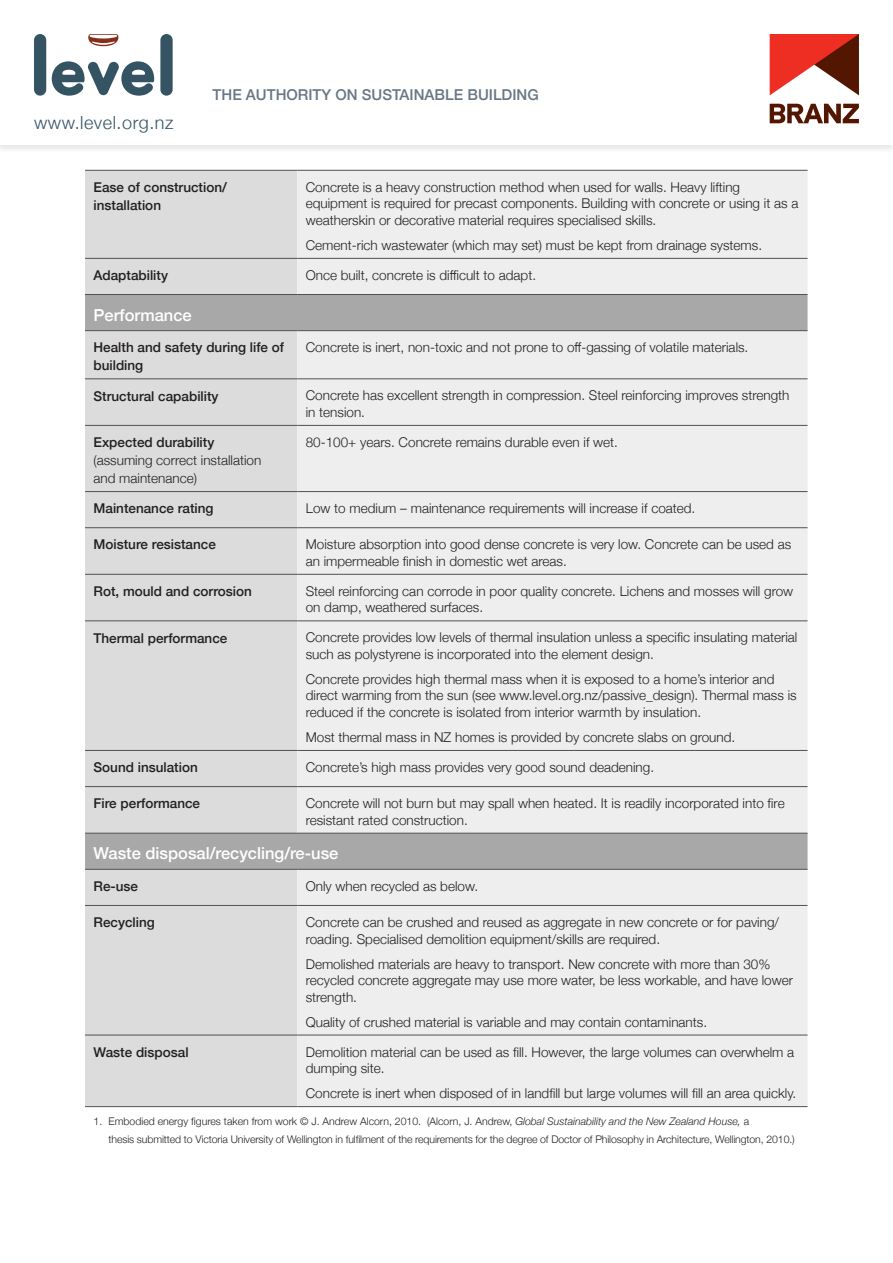
<style>
.page{position:relative;width:893px;height:1263px;background:#fff}
.page>*{position:absolute;margin:0;border:0;box-sizing:border-box;transform-origin:0 0}
.t1{font:300 18px "Helvetica Neue";letter-spacing:.03em;color:#345463}
.t2{font:500 16.5px "Helvetica Neue";color:#fff}
.t3{font:500 15px "Helvetica Neue";color:#697684}
.t4{font:300 13.5px/16.5px "Helvetica Neue";color:#231f20}
.t5{font:500 13.5px/18px "Helvetica Neue";color:#231f20}
.t6{font:300 10.5px/18px "Helvetica Neue";letter-spacing:-.01em;color:#231f20}
.s1{font-style:italic}
</style>
<div class="page">
<div style="left:0;top:0;width:893px;height:153px;background:#f0f0f0"></div>
<div style="left:0;top:0;width:893px;height:145px;background:#fff"></div>
<svg style="left:770px;top:104px;width:89px;height:19px"></svg>
<svg style="left:770px;top:34px;width:89px;height:61px"></svg>
<svg style="left:160px;top:34px;width:13px;height:62px"></svg>
<svg style="left:52px;top:61px;width:102px;height:35px"></svg>
<svg style="left:88px;top:34px;width:31px;height:12px"></svg>
<svg style="left:34px;top:34px;width:12px;height:62px"></svg>
<div style="left:85px;top:171px;width:212px;height:935px;background:#dcdcdc"></div>
<div style="left:297px;top:171px;width:510px;height:935px;background:#eee"></div>
<svg style="left:85px;top:295px;width:722px;height:574px;background:#dfdfdf"></svg>
<hr style="left:85px;top:170px;width:212px;height:1px;background:#515151">
<hr style="left:297px;top:170px;width:510px;height:1px;background:#515151">
<hr style="left:85px;top:330px;width:212px;height:1px;background:#515151">
<hr style="left:297px;top:330px;width:510px;height:1px;background:#515151">
<hr style="left:85px;top:379px;width:212px;height:1px;background:#515151">
<hr style="left:297px;top:379px;width:510px;height:1px;background:#515151">
<hr style="left:85px;top:425px;width:212px;height:1px;background:#515151">
<hr style="left:297px;top:425px;width:510px;height:1px;background:#515151">
<hr style="left:85px;top:491px;width:212px;height:1px;background:#515151">
<hr style="left:297px;top:491px;width:510px;height:1px;background:#515151">
<hr style="left:85px;top:527px;width:212px;height:1px;background:#515151">
<hr style="left:297px;top:527px;width:510px;height:1px;background:#515151">
<hr style="left:85px;top:574px;width:212px;height:1px;background:#515151">
<hr style="left:297px;top:574px;width:510px;height:1px;background:#515151">
<hr style="left:85px;top:621px;width:212px;height:1px;background:#515151">
<hr style="left:297px;top:621px;width:510px;height:1px;background:#515151">
<hr style="left:85px;top:750px;width:212px;height:1px;background:#515151">
<hr style="left:297px;top:750px;width:510px;height:1px;background:#515151">
<hr style="left:85px;top:786px;width:212px;height:1px;background:#515151">
<hr style="left:297px;top:786px;width:510px;height:1px;background:#515151">
<hr style="left:85px;top:833px;width:212px;height:1px;background:#515151">
<hr style="left:297px;top:833px;width:510px;height:1px;background:#515151">
<hr style="left:85px;top:869px;width:212px;height:1px;background:#515151">
<hr style="left:297px;top:869px;width:510px;height:1px;background:#515151">
<hr style="left:85px;top:905px;width:212px;height:1px;background:#515151">
<hr style="left:297px;top:905px;width:510px;height:1px;background:#515151">
<hr style="left:85px;top:1035px;width:212px;height:1px;background:#515151">
<hr style="left:297px;top:1035px;width:510px;height:1px;background:#515151">
<hr style="left:85px;top:1106px;width:212px;height:1px;background:#515151">
<hr style="left:297px;top:1106px;width:510px;height:1px;background:#515151">
<hr style="left:85px;top:258px;width:212px;height:1px;background:#515151">
<hr style="left:297px;top:258px;width:510px;height:1px;background:#515151">
<hr style="left:85px;top:294px;width:212px;height:1px;background:#515151">
<hr style="left:297px;top:294px;width:510px;height:1px;background:#515151">
<h1 class="t1" style="left:34px;top:108px;width:141px">www.level.org.nz</h1>
<p class="t3" style="left:213px;top:82px;width:328px">THE AUTHORITY ON SUSTAINABLE BUILDING</p>
<p class="t5" style="left:94px;top:177px;width:135px">Ease of construction/ installation</p>
<p class="t4" style="left:306px;top:178px;width:494px">Concrete is a heavy construction method when used for walls. Heavy lifting equipment is required for precast components. Building with concrete or using it as a weatherskin or decorative material requires specialised skills.</p>
<p class="t4" style="left:306px;top:236px;width:458px">Cement-rich wastewater (which may set) must be kept from drainage systems.</p>
<p class="t5" style="left:94px;top:265px;width:76px">Adaptability</p>
<p class="t4" style="left:306px;top:266px;width:232px">Once built, concrete is difficult to adapt.</p>
<p class="t2" style="left:94px;top:301px;width:100px">Performance</p>
<p class="t5" style="left:94px;top:337px;width:192px">Health and safety during life of building</p>
<p class="t4" style="left:306px;top:338px;width:444px">Concrete is inert, non-toxic and not prone to off-gassing of volatile materials.</p>
<p class="t5" style="left:94px;top:386px;width:127px">Structural capability</p>
<p class="t4" style="left:306px;top:386px;width:485px">Concrete has excellent strength in compression. Steel reinforcing improves strength in tension.</p>
<p class="t5" style="left:94px;top:432px;width:122px">Expected durability</p>
<p class="t4" style="left:94px;top:450px;width:169px;line-height:18px">(assuming correct installation and maintenance)</p>
<p class="t4" style="left:306px;top:433px;width:314px">80-100+ years. Concrete remains durable even if wet.</p>
<p class="t5" style="left:94px;top:498px;width:122px">Maintenance rating</p>
<p class="t4" style="left:306px;top:499px;width:391px">Low to medium – maintenance requirements will increase if coated.</p>
<p class="t5" style="left:94px;top:534px;width:124px">Moisture resistance</p>
<p class="t4" style="left:306px;top:535px;width:487px">Moisture absorption into good dense concrete is very low. Concrete can be used as an impermeable finish in domestic wet areas.</p>
<p class="t5" style="left:94px;top:581px;width:160px">Rot, mould and corrosion</p>
<p class="t4" style="left:306px;top:582px;width:489px">Steel reinforcing can corrode in poor quality concrete. Lichens and mosses will grow on damp, weathered surfaces.</p>
<p class="t5" style="left:94px;top:628px;width:135px">Thermal performance</p>
<p class="t4" style="left:306px;top:628px;width:493px">Concrete provides low levels of thermal insulation unless a specific insulating material such as polystyrene is incorporated into the element design.</p>
<p class="t4" style="left:306px;top:670px;width:492px">Concrete provides high thermal mass when it is exposed to a home’s interior and direct warming from the sun (see www.level.org.nz/passive_design). Thermal mass is reduced if the concrete is isolated from interior warmth by insulation.</p>
<p class="t4" style="left:306px;top:728px;width:431px">Most thermal mass in NZ homes is provided by concrete slabs on ground.</p>
<p class="t5" style="left:94px;top:757px;width:106px">Sound insulation</p>
<p class="t4" style="left:306px;top:758px;width:350px">Concrete’s high mass provides very good sound deadening.</p>
<p class="t5" style="left:94px;top:793px;width:108px">Fire performance</p>
<p class="t4" style="left:306px;top:794px;width:480px">Concrete will not burn but may spall when heated. It is readily incorporated into fire resistant rated construction.</p>
<p class="t2" style="left:94px;top:840px;width:246px">Waste disposal/recycling/re-use</p>
<p class="t5" style="left:94px;top:876px;width:46px">Re-use</p>
<p class="t4" style="left:306px;top:877px;width:174px">Only when recycled as below.</p>
<p class="t5" style="left:94px;top:912px;width:63px">Recycling</p>
<p class="t4" style="left:306px;top:913px;width:475px">Concrete can be crushed and reused as aggregate in new concrete or for paving/ roading. Specialised demolition equipment/skills are required.</p>
<p class="t4" style="left:306px;top:954px;width:489px">Demolished materials are heavy to transport. New concrete with more than 30% recycled concrete aggregate may use more water, be less workable, and have lower strength.</p>
<p class="t4" style="left:306px;top:1012px;width:403px">Quality of crushed material is variable and may contain contaminants.</p>
<p class="t5" style="left:94px;top:1042px;width:97px">Waste disposal</p>
<p class="t4" style="left:306px;top:1042px;width:490px">Demolition material can be used as fill. However, the large volumes can overwhelm a dumping site.</p>
<p class="t4" style="left:306px;top:1084px;width:492px">Concrete is inert when disposed of in landfill but large volumes will fill an area quickly.</p>
<p class="t6" style="left:109px;top:1112px;width:688px;text-indent:-15px">1. Embodied energy figures taken from work © J. Andrew Alcorn, 2010. (Alcorn, J. Andrew, <span class="s1">Global Sustainability and the New Zealand House,</span> a<br>thesis submitted to Victoria University of Wellington in fulfilment of the requirements for the degree of Doctor of Philosophy in Architecture, Wellington, 2010.)</p>
</div>
